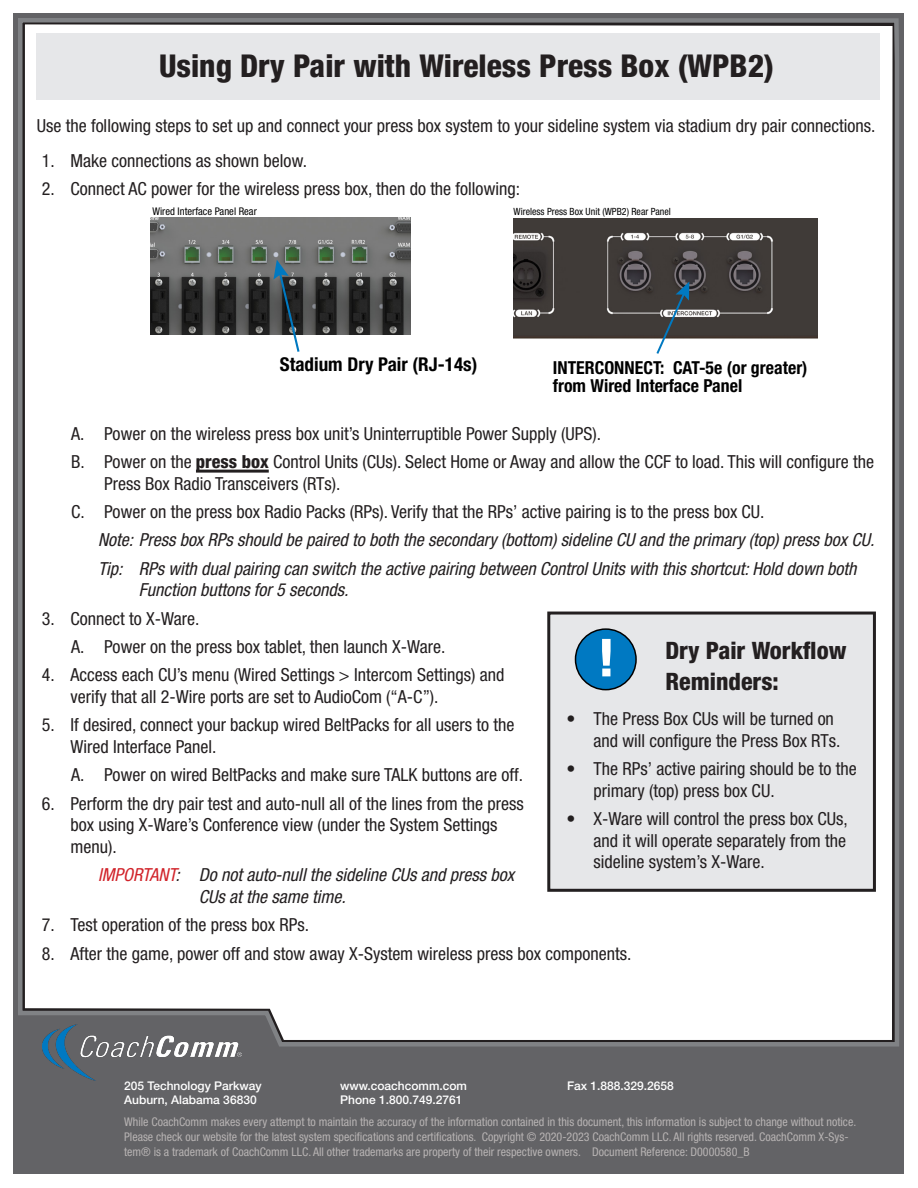
<style>
.page{position:relative;width:918px;height:1188px;background:#fff}
.page>*{position:absolute;margin:0;border:0;box-sizing:border-box;transform-origin:0 0}
.t1{font:800 condensed 52.5px "Helvetica Neue LT Std";color:#fff}
.t2{font:800 condensed 31.5px "Helvetica Neue LT Std";color:#231f20}
.t3{font:800 condensed 24px/31.5px "Helvetica Neue LT Std";color:#231f20}
.t4{font:700 condensed 19.05px "Helvetica Neue LT Std";color:#000}
.Body{font:condensed 18px/21.6px "Helvetica Neue LT Std";color:#231f20}
.Note{font:italic condensed 18px/21.6px "Helvetica Neue LT Std";color:#231f20}
.t5{font:700 condensed 18px/18px "Helvetica Neue LT Std";color:#000}
.t6{font:condensed 12px/15px "Helvetica Neue LT Std";color:#b7b3b3}
.t7{font:500 12px/14.4px "Helvetica Neue LT Std";color:#fff}
.t8{font:condensed 10.65px "Helvetica Neue LT Std";color:#000}
.t9{font:condensed 9.9px "Helvetica Neue LT Std";color:#000}
.s1{font-weight:800}
.s2{color:#d1232a}
</style>
<div class="page">
<div style="left:14px;top:14px;width:890px;height:1160px;background:#636366"></div>
<div style="left:18px;top:18px;width:881px;height:1029px;background:#fff"></div>
<img style="left:42px;top:1025px;width:199px;height:56px">
<div style="left:36px;top:33px;width:844px;height:67px;background:#e6e7e9"></div>
<hr style="left:196px;top:470px;width:73px;height:3px;background:#231f20">
<img style="left:150px;top:218px;width:260px;height:116px">
<svg style="left:273px;top:260px;width:28px;height:94px"></svg>
<img style="left:514px;top:218px;width:303px;height:128px">
<svg style="left:655px;top:282px;width:34px;height:74px;background:#70777c"></svg>
<div style="left:549px;top:613px;width:325px;height:277px;background:#e6e7e9"></div>
<div style="left:547px;top:612px;width:329px;height:280px;border:3px solid #231f20"></div>
<div style="left:576px;top:629px;width:60px;height:61px;background:#0079c2;border-radius:50%"></div>
<div style="left:575px;top:628px;width:62px;height:62px;border:2px solid #000;border-radius:50%"></div>
<p class="t2" style="left:159px;top:46px;width:617px">Using Dry Pair with Wireless Press Box (WPB2)</p>
<p class="Body" style="left:37px;top:115px;width:840px">Use the following steps to set up and connect your press box system to your sideline system via stadium dry pair connections.</p>
<p class="Body" style="left:42px;top:150px;width:267px">1. Make connections as shown below.</p>
<p class="Body" style="left:42px;top:178px;width:480px">2. Connect AC power for the wireless press box, then do the following:</p>
<p class="t8" style="left:152px;top:205px;width:106px">Wired Interface Panel Rear</p>
<p class="t9" style="left:514px;top:205px;width:159px">Wireless Press Box Unit (WPB2) Rear Panel</p>
<p class="t4" style="left:280px;top:353px;width:199px">Stadium Dry Pair (RJ-14s)</p>
<p class="t5" style="left:553px;top:359px;width:256px">INTERCONNECT: CAT-5e (or greater) from Wired Interface Panel</p>
<p class="Body" style="left:71px;top:422px;width:532px">A. Power on the wireless press box unit’s Uninterruptible Power Supply (UPS).</p>
<p class="Body" style="left:104px;top:451px;width:772px;text-indent:-33px">B. Power on the <span class="s1">press box</span> Control Units (CUs). Select Home or Away and allow the CCF to load. This will configure the<br>Press Box Radio Transceivers (RTs).</p>
<p class="Body" style="left:71px;top:501px;width:695px">C. Power on the press box Radio Packs (RPs). Verify that the RPs’ active pairing is to the press box CU.</p>
<p class="Note" style="left:98px;top:530px;width:778px">Note: Press box RPs should be paired to both the secondary (bottom) sideline CU and the primary (top) press box CU.</p>
<p class="Note" style="left:139px;top:558px;width:719px;text-indent:-40px">Tip: RPs with dual pairing can switch the active pairing between Control Units with this shortcut: Hold down both<br>Function buttons for 5 seconds.</p>
<p class="Body" style="left:42px;top:607px;width:159px">3. Connect to X-Ware.</p>
<p class="Body" style="left:71px;top:636px;width:376px">A. Power on the press box tablet, then launch X-Ware.</p>
<p class="Body" style="left:70px;top:664px;width:435px;text-indent:-28px">4. Access each CU’s menu (Wired Settings &gt; Intercom Settings) and verify that all 2-Wire ports are set to AudioCom (“A-C”).</p>
<p class="Body" style="left:70px;top:714px;width:445px;text-indent:-28px">5. If desired, connect your backup wired BeltPacks for all users to the<br>Wired Interface Panel.</p>
<p class="Body" style="left:71px;top:764px;width:453px">A. Power on wired BeltPacks and make sure TALK buttons are off.</p>
<p class="Body" style="left:70px;top:792px;width:455px;text-indent:-28px">6. Perform the dry pair test and auto-null all of the lines from the press box using X-Ware’s Conference view (under the System Settings menu).</p>
<p class="Note" style="left:199px;top:864px;width:317px;text-indent:-100px"><span class="s2">IMPORTANT</span>: Do not auto-null the sideline CUs and press box<br>CUs at the same time.</p>
<p class="Body" style="left:42px;top:914px;width:269px">7. Test operation of the press box RPs.</p>
<p class="Body" style="left:42px;top:942px;width:591px">8. After the game, power off and stow away X-System wireless press box components.</p>
<p class="t1" style="left:598px;top:625px;width:19px">!</p>
<p class="t3" style="left:665px;top:634px;width:182px">Dry Pair Workflow<br>Reminders:</p>
<p class="Body" style="left:593px;top:708px;width:248px;text-indent:-27px">• The Press Box CUs will be turned on and will configure the Press Box RTs.</p>
<p class="Body" style="left:593px;top:758px;width:265px;text-indent:-27px">• The RPs’ active pairing should be to the primary (top) press box CU.</p>
<p class="Body" style="left:593px;top:808px;width:256px;text-align:justify;text-indent:-27px">• X-Ware will control the press box CUs, and it will operate separately from the sideline system’s X-Ware.</p>
<p class="t7" style="left:124px;top:1078px;width:139px">205 Technology Parkway<br>Auburn, Alabama 36830</p>
<p class="t7" style="left:340px;top:1078px;width:128px">www.coachcomm.com<br>Phone 1.800.749.2761</p>
<p class="t7" style="left:567px;top:1078px;width:108px">Fax 1.888.329.2658</p>
<p class="t6" style="left:124px;top:1114px;width:734px">While CoachComm makes every attempt to maintain the accuracy of the information contained in this document, this information is subject to change without notice.<br>Please check our website for the latest system specifications and certifications. Copyright © 2020-2023 CoachComm LLC. All rights reserved. CoachComm X-Sys&shy;tem® is a trademark of CoachComm LLC. All other trademarks are property of their respective owners. Document Reference: D0000580_B</p>
</div>
